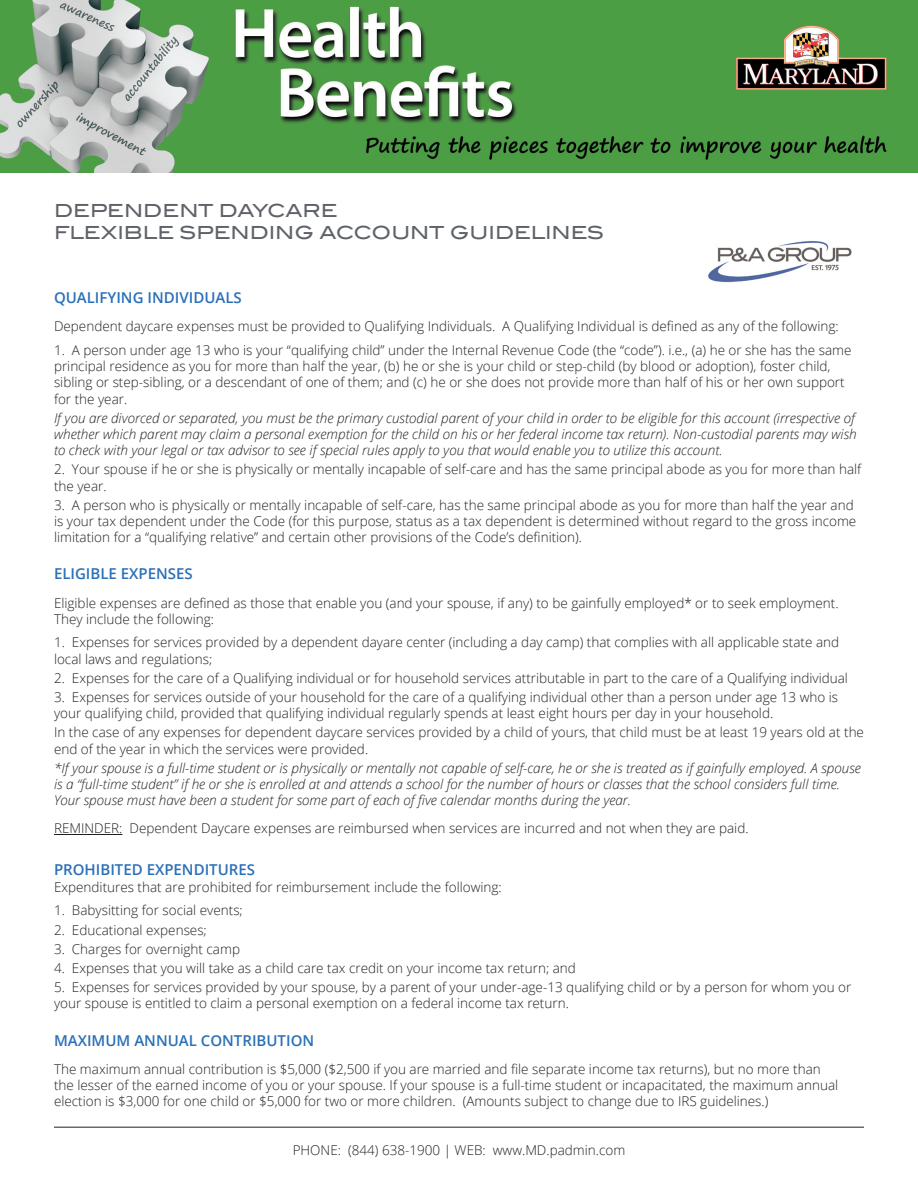
<style>
.page{position:relative;width:918px;height:1188px;background:#fff}
.page>*{position:absolute;margin:0;border:0;box-sizing:border-box;transform-origin:0 0}
.t1{font:18px "Blair ITC Std";color:#5f6369}
.t2{font:600 15px "Open Sans";color:#2a70b8}
.t3{font:300 13.5px/16.2px "Open Sans";color:#231f20}
.t4{font:italic 300 13.5px/16.2px "Open Sans";color:#231f20}
</style>
<div class="page">
<img style="left:708px;top:241px;width:144px;height:42px">
<hr style="left:54px;top:834px;width:68px;height:1px;background:#231f20">
<hr style="left:54px;top:1127px;width:810px;height:1px;background:#231f20">
<img style="left:0;top:0;width:918px;height:173px">
<p class="t1" style="left:54px;top:200px;width:285px">DEPENDENT DAYCARE</p>
<p class="t1" style="left:54px;top:222px;width:551px">FLEXIBLE SPENDING ACCOUNT GUIDELINES</p>
<p class="t2" style="left:54px;top:287px;width:189px">QUALIFYING INDIVIDUALS</p>
<p class="t3" style="left:54px;top:318px;width:786px">Dependent daycare expenses must be provided to Qualifying Individuals. A Qualifying Individual is defined as any of the following:</p>
<p class="t3" style="left:54px;top:342px;width:799px">1. A person under age 13 who is your “qualifying child” under the Internal Revenue Code (the “code”). i.e., (a) he or she has the same principal residence as you for more than half the year, (b) he or she is your child or step-child (by blood or adoption), foster child, sibling or step-sibling, or a descendant of one of them; and (c) he or she does not provide more than half of his or her own support for the year.</p>
<p class="t4" style="left:54px;top:409px;width:804px">If you are divorced or separated, you must be the primary custodial parent of your child in order to be eligible for this account (irrespective of whether which parent may claim a personal exemption for the child on his or her federal income tax return). Non-custodial parents may wish to check with your legal or tax advisor to see if special rules apply to you that would enable you to utilize this account.</p>
<p class="t3" style="left:54px;top:461px;width:809px">2. Your spouse if he or she is physically or mentally incapable of self-care and has the same principal abode as you for more than half the year.</p>
<p class="t3" style="left:54px;top:496px;width:804px">3. A person who is physically or mentally incapable of self-care, has the same principal abode as you for more than half the year and is your tax dependent under the Code (for this purpose, status as a tax dependent is determined without regard to the gross income limitation for a “qualifying relative” and certain other provisions of the Code’s definition).</p>
<p class="t2" style="left:54px;top:564px;width:140px">ELIGIBLE EXPENSES</p>
<p class="t3" style="left:54px;top:594px;width:786px">Eligible expenses are defined as those that enable you (and your spouse, if any) to be gainfully employed* or to seek employment.<br>They include the following:</p>
<p class="t3" style="left:54px;top:634px;width:787px">1. Expenses for services provided by a dependent dayare center (including a day camp) that complies with all applicable state and local laws and regulations;</p>
<p class="t3" style="left:54px;top:670px;width:796px">2. Expenses for the care of a Qualifying individual or for household services attributable in part to the care of a Qualifying individual</p>
<p class="t3" style="left:54px;top:689px;width:786px">3. Expenses for services outside of your household for the care of a qualifying individual other than a person under age 13 who is your qualifying child, provided that qualifying individual regularly spends at least eight hours per day in your household.</p>
<p class="t3" style="left:54px;top:724px;width:812px">In the case of any expenses for dependent daycare services provided by a child of yours, that child must be at least 19 years old at the end of the year in which the services were provided.</p>
<p class="t4" style="left:54px;top:759px;width:809px">*If your spouse is a full-time student or is physically or mentally not capable of self-care, he or she is treated as if gainfully employed. A spouse is a “full-time student” if he or she is enrolled at and attends a school for the number of hours or classes that the school considers full time.<br>Your spouse must have been a student for some part of each of five calendar months during the year.</p>
<p class="t3" style="left:54px;top:820px;width:696px">REMINDER: Dependent Daycare expenses are reimbursed when services are incurred and not when they are paid.</p>
<p class="t2" style="left:54px;top:860px;width:203px">PROHIBITED EXPENDITURES</p>
<p class="t3" style="left:54px;top:878px;width:449px">Expenditures that are prohibited for reimbursement include the following:</p>
<p class="t3" style="left:54px;top:902px;width:190px">1. Babysitting for social events;</p>
<p class="t3" style="left:54px;top:921px;width:154px">2. Educational expenses;</p>
<p class="t3" style="left:54px;top:940px;width:188px">3. Charges for overnight camp</p>
<p class="t3" style="left:54px;top:960px;width:523px">4. Expenses that you will take as a child care tax credit on your income tax return; and</p>
<p class="t3" style="left:54px;top:979px;width:799px">5. Expenses for services provided by your spouse, by a parent of your under-age-13 qualifying child or by a person for whom you or your spouse is entitled to claim a personal exemption on a federal income tax return.</p>
<p class="t2" style="left:54px;top:1030px;width:262px">MAXIMUM ANNUAL CONTRIBUTION</p>
<p class="t3" style="left:54px;top:1060px;width:786px">The maximum annual contribution is $5,000 ($2,500 if you are married and file separate income tax returns), but no more than the lesser of the earned income of you or your spouse. If your spouse is a full-time student or incapacitated, the maximum annual election is $3,000 for one child or $5,000 for two or more children. (Amounts subject to change due to IRS guidelines.)</p>
<p class="t3" style="left:293px;top:1141px;width:334px">PHONE: (844) 638-1900 | WEB: www.MD.padmin.com</p>
</div>
